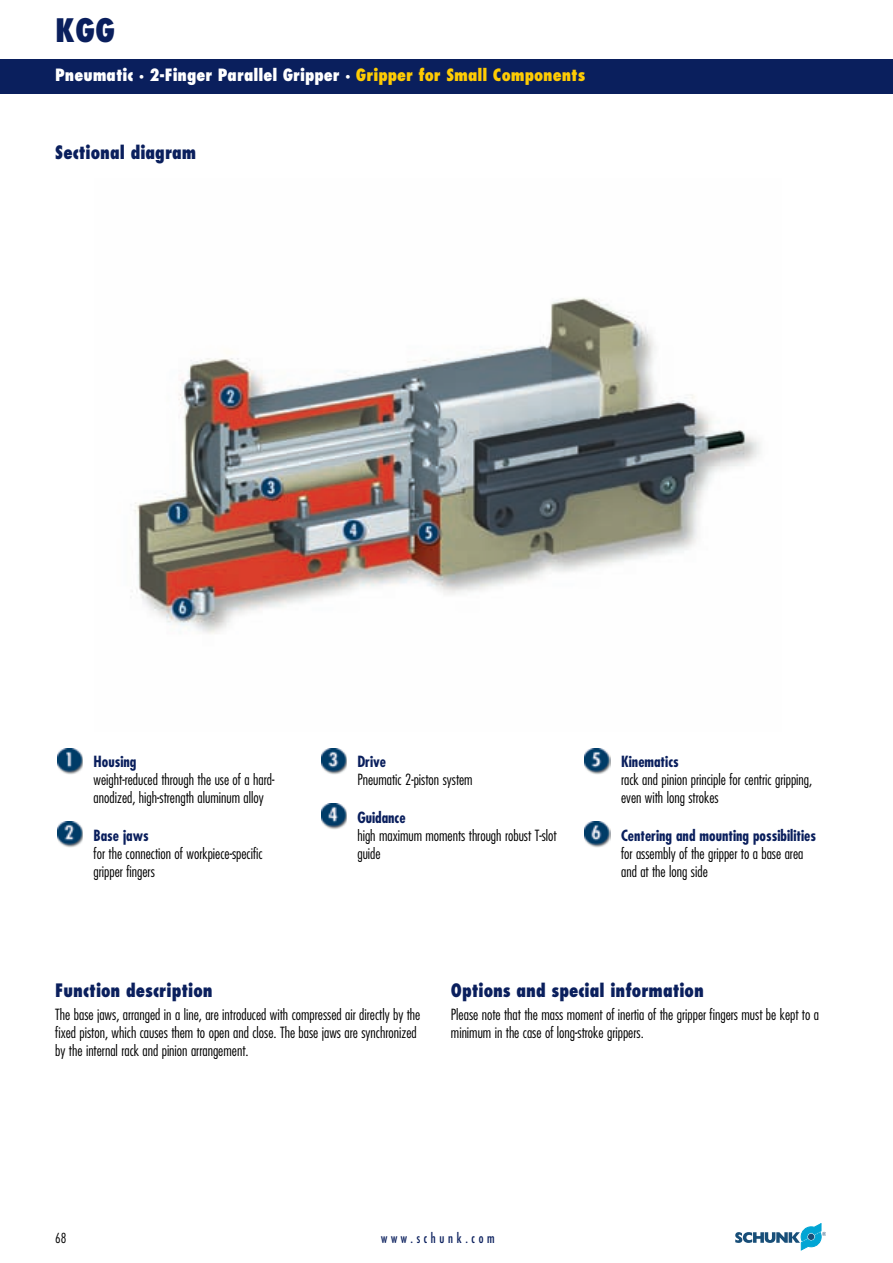
<style>
.page{position:relative;width:893px;height:1263px;background:#fff}
.page>*{position:absolute;margin:0;border:0;box-sizing:border-box;transform-origin:0 0}
.t1{font:800 condensed 31.5px "Futura";color:#0a1f5d}
.t2{font:800 condensed 18px "Futura";color:#0a1f5d;scale:.95 1}
.t3{font:800 condensed 16.5px "Futura";color:#fff}
.t4{font:300 condensed 15px/18px "Futura";color:#000}
.t5{font:700 condensed 15px "Futura";color:#0a1f5d}
.t6{font:300 condensed 13.5px "Futura";color:#000}
.t7{font:condensed 13.35px "Futura";letter-spacing:.29em;color:#0a1f5d;scale:.95 1}
.s1{color:#ffcc03}
</style>
<div class="page">
<div style="left:0;top:60px;width:892px;height:34px;background:#0a1f5d"></div>
<svg style="left:735px;top:1223px;width:90px;height:27px"></svg>
<img style="left:132px;top:298px;width:628px;height:336px">
<img style="left:584px;top:822px;width:26px;height:26px">
<img style="left:584px;top:749px;width:26px;height:26px">
<img style="left:321px;top:804px;width:25px;height:26px">
<img style="left:321px;top:749px;width:25px;height:26px">
<img style="left:57px;top:822px;width:26px;height:26px">
<img style="left:57px;top:749px;width:26px;height:26px">
<h1 class="t1" style="left:55px;top:17px;width:61px">KGG</h1>
<p class="t3" style="left:55px;top:68px;width:531px">Pneumatic · 2-Finger Parallel Gripper · <span class="s1">Gripper for Small Components</span></p>
<p class="t2" style="left:55px;top:144px;width:150px">Sectional diagram</p>
<p class="t5" style="left:94px;top:755px;width:44px">Housing</p>
<p class="t4" style="left:94px;top:772px;width:182px">weight-reduced through the use of a hard&shy;anodized, high-strength aluminum alloy</p>
<p class="t5" style="left:94px;top:828px;width:57px">Base jaws</p>
<p class="t4" style="left:94px;top:845px;width:171px">for the connection of workpiece-specific gripper fingers</p>
<p class="t2" style="left:55px;top:983px;width:167px">Function description</p>
<p class="t5" style="left:357px;top:755px;width:30px">Drive</p>
<p class="t4" style="left:357px;top:772px;width:117px">Pneumatic 2-piston system</p>
<p class="t5" style="left:357px;top:810px;width:50px">Guidance</p>
<p class="t4" style="left:357px;top:827px;width:201px">high maximum moments through robust T-slot guide</p>
<p class="t5" style="left:621px;top:755px;width:59px">Kinematics</p>
<p class="t4" style="left:621px;top:772px;width:193px">rack and pinion principle for centric gripping, even with long strokes</p>
<p class="t5" style="left:621px;top:828px;width:196px">Centering and mounting possibilities</p>
<p class="t4" style="left:621px;top:845px;width:184px">for assembly of the gripper to a base area and at the long side</p>
<p class="t2" style="left:451px;top:983px;width:268px">Options and special information</p>
<p class="t4" style="left:55px;top:1006px;width:366px">The base jaws, arranged in a line, are introduced with compressed air directly by the fixed piston, which causes them to open and close. The base jaws are synchronized by the internal rack and pinion arrangement.</p>
<p class="t4" style="left:451px;top:1006px;width:369px">Please note that the mass moment of inertia of the gripper fingers must be kept to a minimum in the case of long-stroke grippers.</p>
<p class="t6" style="left:55px;top:1232px;width:13px">68</p>
<p class="t7" style="left:381px;top:1232px;width:121px">www.schunk.com</p>
</div>
